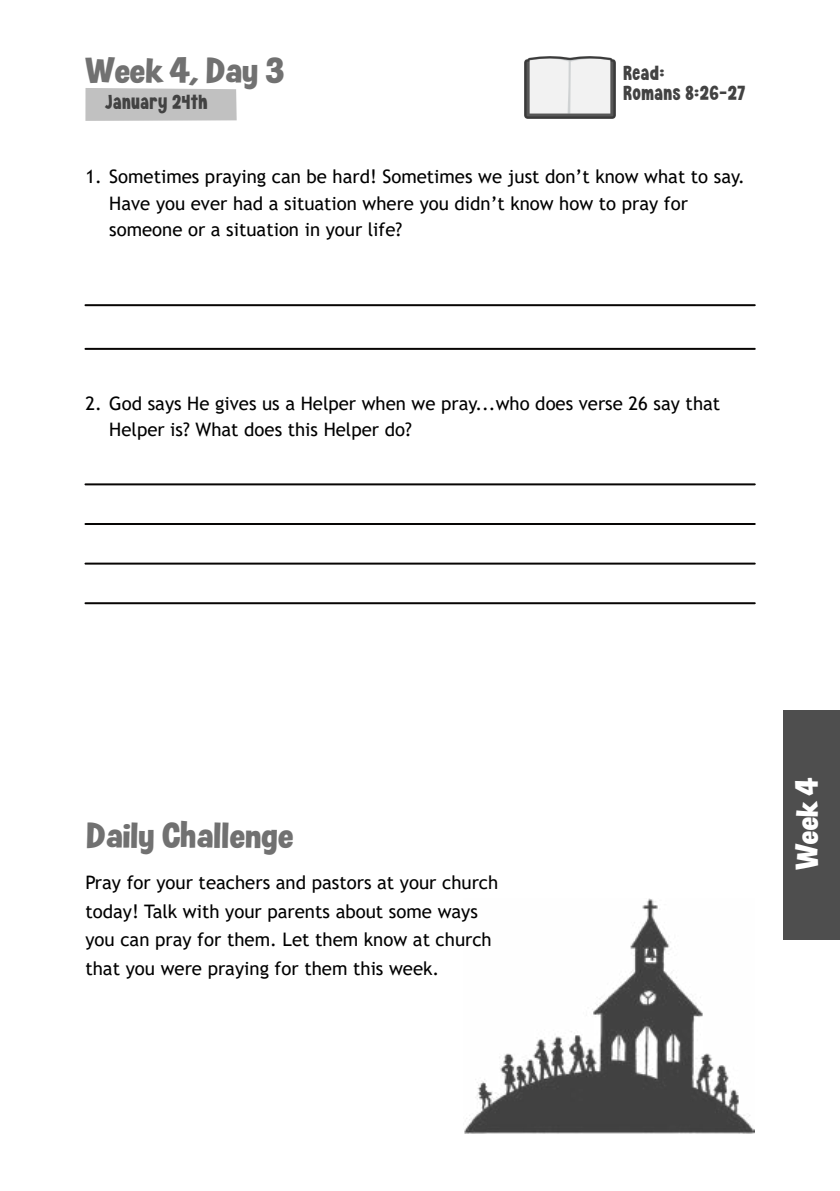
<style>
.page{position:relative;width:840px;height:1191px;background:#fff}
.page>*{position:absolute;margin:0;border:0;box-sizing:border-box;transform-origin:0 0}
.t1{font:36px "Filmotype Major";letter-spacing:-.03em;color:#717171}
.t2{font:31.8px "Filmotype Major";color:#fff}
.t3{font:24px "KG Crossing A Line";letter-spacing:.02em;color:#424242}
.t4{font:18.6px/26.6px "Trebuchet MS";color:#000}
</style>
<div class="page">
<div style="left:783px;top:710px;width:56px;height:229px;background:#4e4e4e"></div>
<img style="left:524px;top:57px;width:91px;height:62px">
<div style="left:85px;top:88px;width:152px;height:33px;background:#c1c1c1"></div>
<hr style="left:85px;top:483px;width:669px;height:2px;background:#070504">
<hr style="left:85px;top:563px;width:669px;height:2px;background:#070504">
<hr style="left:85px;top:523px;width:669px;height:2px;background:#070504">
<hr style="left:85px;top:602px;width:669px;height:2px;background:#070504">
<img style="left:464px;top:898px;width:290px;height:236px">
<hr style="left:85px;top:304px;width:669px;height:2px;background:#070504">
<hr style="left:85px;top:348px;width:669px;height:2px;background:#070504">
<h1 class="t1" style="left:85px;top:54px;width:201px">Week 4, Day 3</h1>
<p class="t3" style="left:105px;top:90px;width:104px">January 24th</p>
<p class="t3" style="left:623px;top:60px;width:42px">Read:</p>
<p class="t3" style="left:623px;top:81px;width:123px">Romans 8:26-27</p>
<p class="t4" style="left:109px;top:165px;width:637px;text-indent:-24px">1. Sometimes praying can be hard! Sometimes we just don’t know what to say.<br>Have you ever had a situation where you didn’t know how to pray for someone or a situation in your life?</p>
<p class="t4" style="left:109px;top:391px;width:612px;text-indent:-24px">2. God says He gives us a Helper when we pray...who does verse 26 say that<br>Helper is? What does this Helper do?</p>
<h1 class="t1" style="left:85px;top:819px;width:210px">Daily Challenge</h1>
<p class="t4" style="left:85px;top:870px;width:414px;line-height:28.6px">Pray for your teachers and pastors at your church today! Talk with your parents about some ways you can pray for them. Let them know at church that you were praying for them this week.</p>
<h2 class="t2" style="left:792px;top:870px;width:94px;rotate:-90deg">Week 4</h2>
</div>
